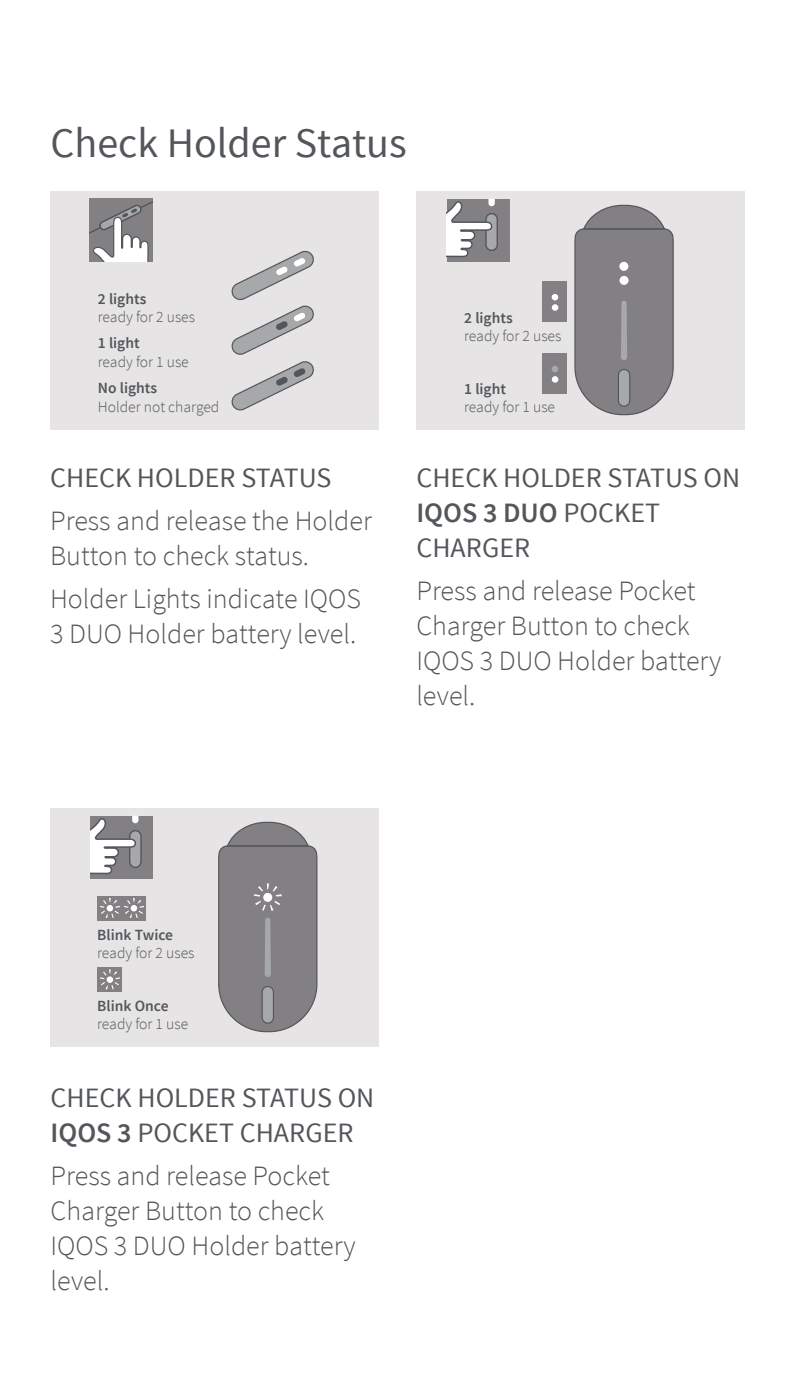
<style>
.page{position:relative;width:794px;height:1389px;background:#fff}
.page>*{position:absolute;margin:0;border:0;box-sizing:border-box;transform-origin:0 0}
.t1{font:42px "Source Sans Pro";color:#53565a}
.Image_body_copy{font:300 28px/35px "Source Sans Pro";color:#53565a}
.Image_Heading{font:28px/35px "Source Sans Pro";color:#53565a}
.Figure_Image_text_su{font:300 15.4px "Source Sans Pro";color:#53565a}
.Figure_Image_Text{font:600 15.4px "Source Sans Pro";color:#53565a}
.s1{font-weight:600}
</style>
<div class="page">
<div style="left:51px;top:808px;width:327px;height:238px;background:#e6e4e5"></div>
<div style="left:91px;top:816px;width:62px;height:62px;background:#838083"></div>
<svg style="left:98px;top:896px;width:24px;height:24px"></svg>
<svg style="left:98px;top:968px;width:24px;height:24px"></svg>
<svg style="left:122px;top:896px;width:24px;height:24px"></svg>
<div style="left:129px;top:830px;width:13px;height:38px;background:#a7a8aa;border:1px solid #53565a;border-radius:6px"></div>
<svg style="left:91px;top:816px;width:47px;height:58px"></svg>
<svg style="left:107px;top:905px;width:6px;height:6px"></svg>
<div style="left:107px;top:976px;width:6px;height:7px;background:#fff;border-radius:50%"></div>
<svg style="left:131px;top:905px;width:6px;height:6px"></svg>
<svg style="left:218px;top:821px;width:100px;height:212px;background:#8c8a8d"></svg>
<div style="left:99px;top:897px;width:22px;height:22px;border:4px dashed #fff;border-radius:7px"></div>
<div style="left:99px;top:969px;width:22px;height:22px;border:4px dashed #fff;border-radius:7px"></div>
<div style="left:123px;top:897px;width:22px;height:22px;border:4px dashed #fff;border-radius:7px"></div>
<div style="left:416px;top:191px;width:328px;height:238px;background:#e6e4e5"></div>
<div style="left:50px;top:191px;width:328px;height:238px;background:#e6e4e5"></div>
<svg style="left:90px;top:199px;width:63px;height:62px;background:#9d9b9e"></svg>
<svg style="left:231px;top:250px;width:83px;height:161px"></svg>
<svg style="left:574px;top:204px;width:100px;height:212px;background:#8c898c"></svg>
<div style="left:621px;top:301px;width:6px;height:59px;background:#a7a8aa;border-radius:3px"></div>
<div style="left:447px;top:199px;width:62px;height:62px;background:#838083"></div>
<div style="left:485px;top:213px;width:13px;height:38px;background:#a7a8aa;border:1px solid #53565a;border-radius:6px"></div>
<svg style="left:447px;top:199px;width:48px;height:59px"></svg>
<div style="left:543px;top:282px;width:24px;height:40px;background:#838083"></div>
<div style="left:543px;top:354px;width:24px;height:40px;background:#838083"></div>
<div style="left:619px;top:276px;width:9px;height:9px;background:#fff;border-radius:50%"></div>
<div style="left:619px;top:262px;width:9px;height:9px;background:#fff;border-radius:50%"></div>
<div style="left:552px;top:304px;width:6px;height:7px;background:#fff;border-radius:50%"></div>
<div style="left:551px;top:294px;width:7px;height:6px;background:#fff;border-radius:50%"></div>
<div style="left:552px;top:376px;width:6px;height:7px;background:#fff;border-radius:50%"></div>
<div style="left:551px;top:366px;width:7px;height:6px;background:#a7a8aa;border-radius:50%"></div>
<p class="t1" style="left:51px;top:117px;width:357px">Check Holder Status</p>
<p class="Figure_Image_Text" style="left:98px;top:289px;width:50px">2 lights</p>
<p class="Figure_Image_text_su" style="left:98px;top:308px;width:99px">ready for 2 uses</p>
<p class="Figure_Image_Text" style="left:98px;top:334px;width:43px">1 light</p>
<p class="Figure_Image_text_su" style="left:98px;top:352px;width:92px">ready for 1 use</p>
<p class="Figure_Image_Text" style="left:98px;top:378px;width:61px">No lights</p>
<p class="Figure_Image_text_su" style="left:98px;top:397px;width:123px">Holder not charged</p>
<p class="Image_Heading" style="left:50px;top:461px;width:283px">CHECK HOLDER STATUS</p>
<p class="Image_body_copy" style="left:50px;top:504px;width:323px">Press and release the Holder<br>Button to check status.</p>
<p class="Image_body_copy" style="left:50px;top:582px;width:312px">Holder Lights indicate IQOS<br>3 DUO Holder battery level.</p>
<p class="Figure_Image_Text" style="left:464px;top:308px;width:50px">2 lights</p>
<p class="Figure_Image_text_su" style="left:464px;top:326px;width:99px">ready for 2 uses</p>
<p class="Figure_Image_Text" style="left:464px;top:379px;width:43px">1 light</p>
<p class="Figure_Image_text_su" style="left:464px;top:398px;width:92px">ready for 1 use</p>
<p class="Image_Heading" style="left:416px;top:461px;width:325px">CHECK HOLDER STATUS ON<br><span class="s1">IQOS 3 DUO</span> POCKET<br>CHARGER</p>
<p class="Image_body_copy" style="left:416px;top:574px;width:306px">Press and release Pocket<br>Charger Button to check<br>IQOS 3 DUO Holder battery level.</p>
<p class="Figure_Image_Text" style="left:97px;top:925px;width:77px">Blink Twice</p>
<p class="Figure_Image_text_su" style="left:97px;top:943px;width:99px">ready for 2 uses</p>
<p class="Figure_Image_Text" style="left:97px;top:996px;width:73px">Blink Once</p>
<p class="Figure_Image_text_su" style="left:97px;top:1014px;width:92px">ready for 1 use</p>
<p class="Image_Heading" style="left:51px;top:1080px;width:325px">CHECK HOLDER STATUS ON<br><span class="s1">IQOS 3</span> POCKET CHARGER</p>
<p class="Image_body_copy" style="left:51px;top:1158px;width:306px">Press and release Pocket<br>Charger Button to check<br>IQOS 3 DUO Holder battery level.</p>
</div>
